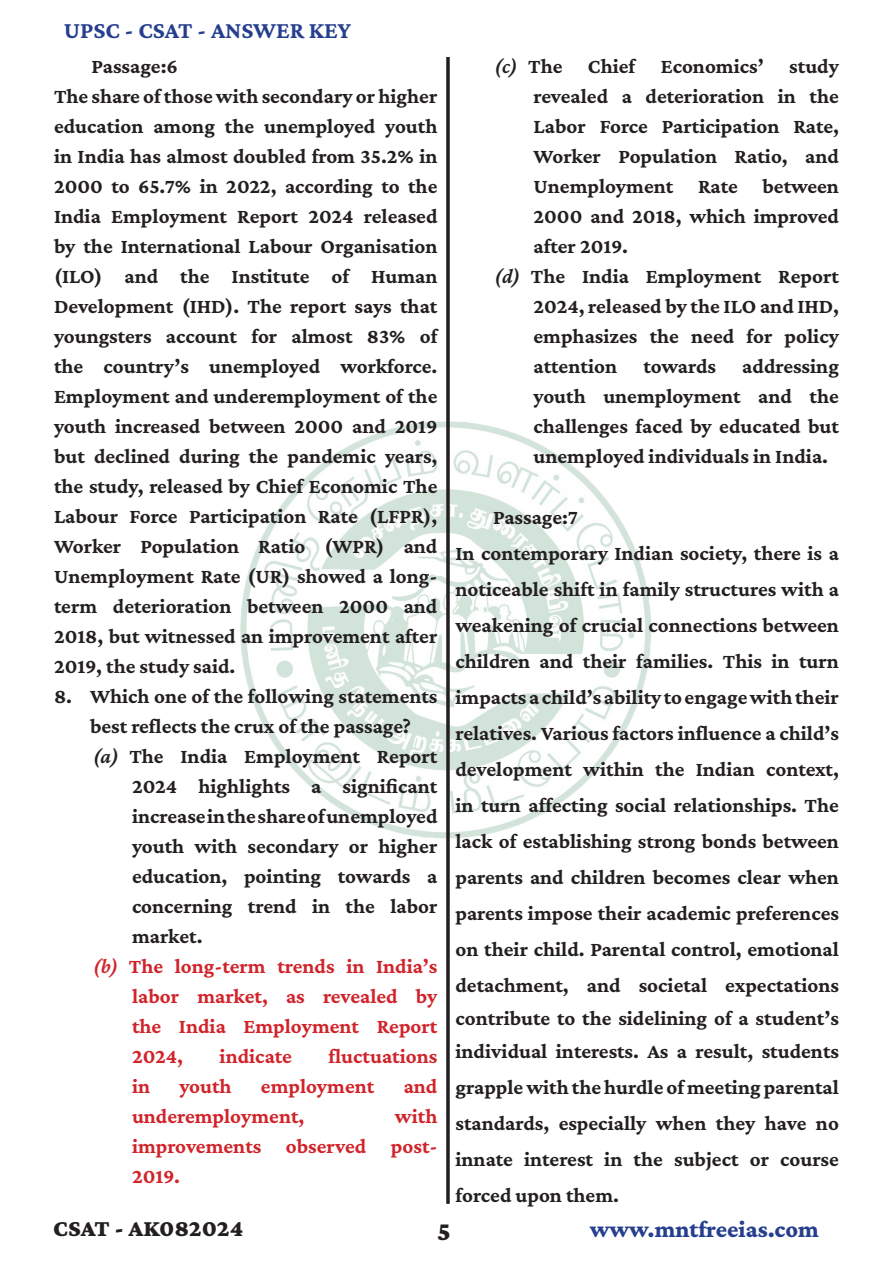
<style>
.page{position:relative;width:893px;height:1263px;background:#fff}
.page>*{position:absolute;margin:0;border:0;box-sizing:border-box;transform-origin:0 0}
.t1{font:900 27px "Crimson Pro";color:#231f20}
.t2{font:700 24px "Crimson Pro";color:#253f8e}
.t3{font:800 24px "Crimson Pro";color:#253f8e}
.t4{font:900 24px "Crimson Pro";color:#231f20}
.Bold_-_Full_Just{font:700 21px/30px "Crimson Pro";color:#231f20;text-align:justify}
.t5{font:700 21px/30px "Crimson Pro";color:#d1232a;text-align:justify}
.BOLD{font:700 21px "Crimson Pro";color:#231f20}
.s1{font-weight:600;font-style:italic}
</style>
<div class="page">
<img style="left:240px;top:416px;width:411px;height:427px">
<hr style="left:446px;top:57px;width:3px;height:1147px;background:#231f20">
<p class="t2" style="left:64px;top:15px;width:289px">UPSC - CSAT - ANSWER KEY</p>
<p class="BOLD" style="left:92px;top:53px;width:88px">Passage:6</p>
<p class="Bold_-_Full_Just" style="left:54px;top:81px;width:385px">The share of those with secondary or higher education among the unemployed youth in India has almost doubled from 35.2% in 2000 to 65.7% in 2022, according to the India Employment Report 2024 released by the International Labour Organisation (ILO) and the Institute of Human Development (IHD). The report says that youngsters account for almost 83% of the country’s unemployed workforce.<br>Employment and underemployment of the youth increased between 2000 and 2019 but declined during the pandemic years, the study, released by Chief Economic The Labour Force Participation Rate (LFPR), Worker Population Ratio (WPR) and Unemployment Rate (UR) showed a long&shy;term deterioration between 2000 and 2018, but witnessed an improvement after 2019, the study said.</p>
<p class="Bold_-_Full_Just" style="left:54px;top:681px;width:385px;text-align:center">8. Which one of the following statements best reflects the crux of the passage?</p>
<p class="Bold_-_Full_Just" style="left:132px;top:741px;width:307px;text-indent:-39px"><span class="s1">(a)</span> The India Employment Report 2024 highlights a significant increase in the share of unemployed youth with secondary or higher education, pointing towards a concerning trend in the labor market.</p>
<p class="t5" style="left:132px;top:951px;width:307px;text-indent:-39px"><span class="s1">(b)</span> The long-term trends in India’s labor market, as revealed by the India Employment Report 2024,</p>
<p class="t5" style="left:220px;top:1041px;width:74px">indicate</p>
<p class="t5" style="left:328px;top:1041px;width:110px">fluctuations</p>
<p class="t5" style="left:132px;top:1071px;width:20px">in</p>
<p class="t5" style="left:179px;top:1071px;width:54px">youth</p>
<p class="t5" style="left:261px;top:1071px;width:115px">employment</p>
<p class="t5" style="left:404px;top:1071px;width:35px">and</p>
<p class="t5" style="left:132px;top:1101px;width:174px">underemployment,</p>
<p class="t5" style="left:132px;top:1101px;width:307px;text-indent:263px">with improvements observed post-2019.</p>
<p class="Bold_-_Full_Just" style="left:533px;top:51px;width:307px;text-indent:-39px"><span class="s1">(c)</span> The Chief Economics’ study revealed a deterioration in the Labor Force Participation Rate, Worker Population Ratio, and Unemployment Rate between 2000 and 2018, which improved after 2019.</p>
<p class="Bold_-_Full_Just" style="left:533px;top:261px;width:307px;text-indent:-39px"><span class="s1">(d)</span> The India Employment Report 2024, released by the ILO and IHD, emphasizes the need for policy attention</p>
<p class="Bold_-_Full_Just" style="left:533px;top:351px;width:307px;text-indent:110px">towards addressing youth unemployment and the challenges faced by educated but unemployed individuals in India.</p>
<p class="BOLD" style="left:493px;top:504px;width:87px">Passage:7</p>
<p class="Bold_-_Full_Just" style="left:455px;top:535px;width:385px;line-height:36px">In contemporary Indian society, there is a noticeable shift in family structures with a weakening of crucial connections between children and their families. This in turn impacts a child’s ability to engage with their relatives. Various factors influence a child’s development within the Indian context, in turn affecting social relationships. The lack of establishing strong bonds between parents and children becomes clear when parents impose their academic preferences on their child. Parental control, emotional detachment, and societal expectations</p>
<p class="Bold_-_Full_Just" style="left:455px;top:1001px;width:385px;line-height:33px">contribute to the sidelining of a student’s individual interests. As a result, students</p>
<p class="Bold_-_Full_Just" style="left:455px;top:1069px;width:385px;line-height:36px">grapple with the hurdle of meeting parental standards, especially when they have no innate interest in the subject or course forced upon them.</p>
<p class="t4" style="left:53px;top:1213px;width:192px">CSAT - AK082024</p>
<p class="t1" style="left:437px;top:1214px;width:15px">5</p>
<p class="t3" style="left:590px;top:1214px;width:231px">www.mntfreeias.com</p>
</div>
